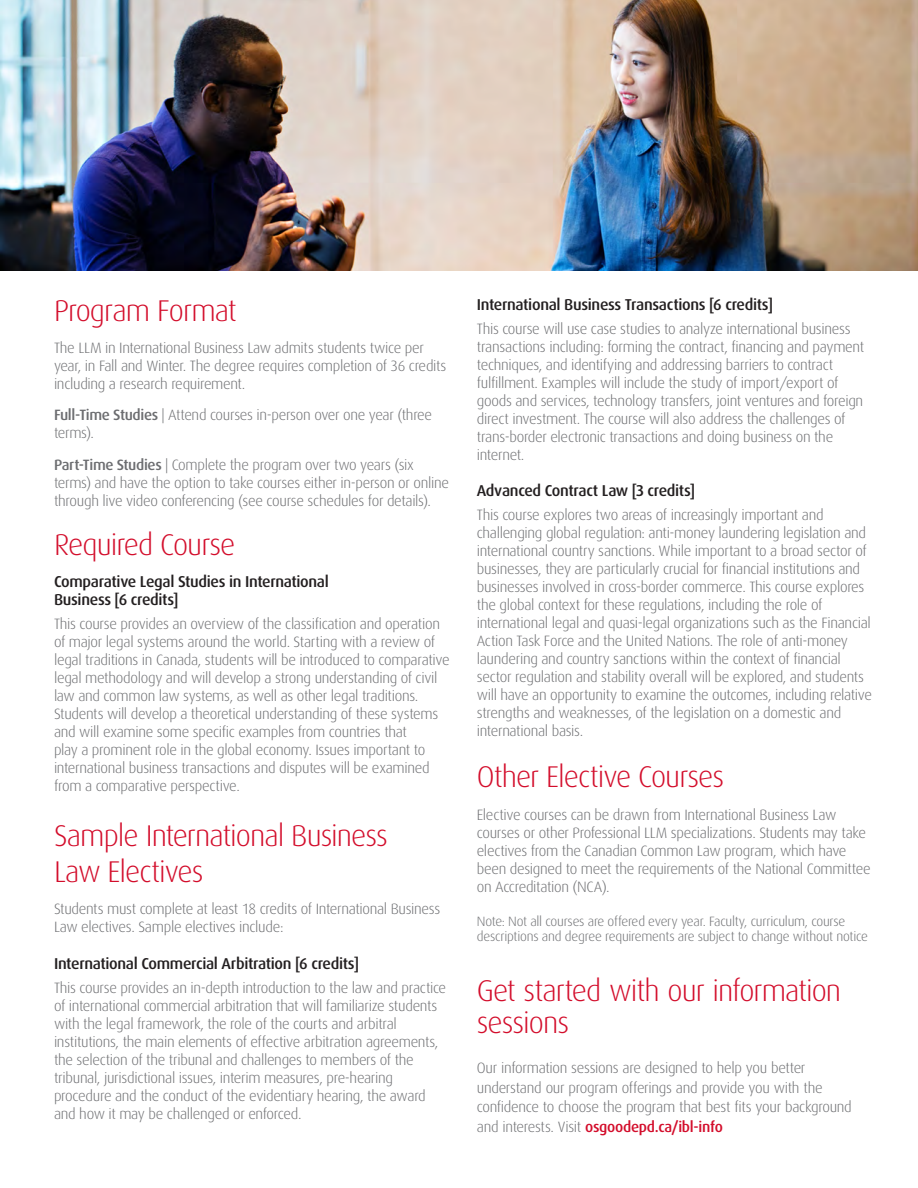
<style>
.page{position:relative;width:918px;height:1188px;background:#fff}
.page>*{position:absolute;margin:0;border:0;box-sizing:border-box;transform-origin:0 0}
.Course_Title{font:300 30px/36px "Dax";letter-spacing:-.035em;color:#d30d2b}
.course_description{font:500 15.75px/18px "Dax Pro";letter-spacing:-.02em;color:#231f20}
.Course_Title-2{font:500 15.75px "Dax Pro";letter-spacing:-.02em;color:#231f20}
.Course_Title-3{font:300 15px/18px "Dax";letter-spacing:-.02em;color:#6c6d70}
.course_description-2{font:300 15px/18px "Dax";letter-spacing:-.02em;color:#6c6d70}
.Course_Title-4{font:300 13.5px/15px "Dax";letter-spacing:-.015em;color:#6c6d70}
.s1{font-family:"Dax Pro";font-weight:500}
.s2{font-family:"Dax Pro";font-weight:500;color:#d30d2b}
</style>
<div class="page">
<img style="left:0;top:0;width:918px;height:271px">
<p class="Course_Title" style="left:54px;top:293px;width:184px">Program Format</p>
<p class="Course_Title-3" style="left:54px;top:339px;width:394px">The LLM in International Business Law admits students twice per year, in Fall and Winter. The degree requires completion of 36 credits including a research requirement.</p>
<p class="Course_Title-3" style="left:54px;top:406px;width:380px"><span class="s1">Full-Time Studies</span> | Attend courses in-person over one year (three terms).</p>
<p class="Course_Title-3" style="left:54px;top:456px;width:397px"><span class="s1">Part-Time Studies</span> | Complete the program over two years (six terms) and have the option to take courses either in-person or online through live video conferencing (see course schedules for details).</p>
<p class="Course_Title" style="left:54px;top:527px;width:183px">Required Course</p>
<p class="course_description" style="left:54px;top:572px;width:276px">Comparative Legal Studies in International<br>Business [6 credits]</p>
<p class="course_description-2" style="left:54px;top:615px;width:397px">This course provides an overview of the classification and operation of major legal systems around the world. Starting with a review of legal traditions in Canada, students will be introduced to comparative legal methodology and will develop a strong understanding of civil law and common law systems, as well as other legal traditions.<br>Students will develop a theoretical understanding of these systems and will examine some specific examples from countries that<br>play a prominent role in the global economy. Issues important to international business transactions and disputes will be examined from a comparative perspective.</p>
<p class="Course_Title" style="left:54px;top:818px;width:335px">Sample International Business<br>Law Electives</p>
<p class="course_description-2" style="left:54px;top:900px;width:388px">Students must complete at least 18 credits of International Business<br>Law electives. Sample electives include:</p>
<p class="course_description" style="left:54px;top:955px;width:306px">International Commercial Arbitration [6 credits]</p>
<p class="course_description-2" style="left:54px;top:979px;width:394px">This course provides an in-depth introduction to the law and practice of international commercial arbitration that will familiarize students with the legal framework, the role of the courts and arbitral institutions, the main elements of effective arbitration agreements, the selection of the tribunal and challenges to members of the tribunal, jurisdictional issues, interim measures, pre-hearing procedure and the conduct of the evidentiary hearing, the award and how it may be challenged or enforced.</p>
<p class="Course_Title-2" style="left:477px;top:294px;width:298px">International Business Transactions [6 credits]</p>
<p class="Course_Title-3" style="left:477px;top:320px;width:389px">This course will use case studies to analyze international business transactions including: forming the contract, financing and payment techniques, and identifying and addressing barriers to contract fulfillment. Examples will include the study of import/export of goods and services, technology transfers, joint ventures and foreign direct investment. The course will also address the challenges of trans-border electronic transactions and doing business on the internet.</p>
<p class="Course_Title-2" style="left:477px;top:480px;width:220px">Advanced Contract Law [3 credits]</p>
<p class="Course_Title-3" style="left:477px;top:506px;width:397px">This course explores two areas of increasingly important and challenging global regulation: anti-money laundering legislation and international country sanctions. While important to a broad sector of businesses, they are particularly crucial for financial institutions and businesses involved in cross-border commerce. This course explores the global context for these regulations, including the role of international legal and quasi-legal organizations such as the Financial Action Task Force and the United Nations. The role of anti-money laundering and country sanctions within the context of financial sector regulation and stability overall will be explored, and students will have an opportunity to examine the outcomes, including relative strengths and weaknesses, of the legislation on a domestic and international basis.</p>
<p class="Course_Title" style="left:477px;top:759px;width:249px">Other Elective Courses</p>
<p class="Course_Title-3" style="left:477px;top:806px;width:395px">Elective courses can be drawn from International Business Law courses or other Professional LLM specializations. Students may take electives from the Canadian Common Law program, which have been designed to meet the requirements of the National Committee on Accreditation (NCA).</p>
<p class="Course_Title-4" style="left:477px;top:914px;width:393px">Note: Not all courses are offered every year. Faculty, curriculum, course descriptions and degree requirements are subject to change without notice</p>
<p class="Course_Title" style="left:477px;top:976px;width:366px;line-height:31.5px">Get started with our information sessions</p>
<p class="Course_Title-3" style="left:477px;top:1059px;width:377px;line-height:19.5px">Our information sessions are designed to help you better understand our program offerings and provide you with the confidence to choose the program that best fits your background and interests. Visit <span class="s2">osgoodepd.ca/ibl-info</span></p>
</div>
